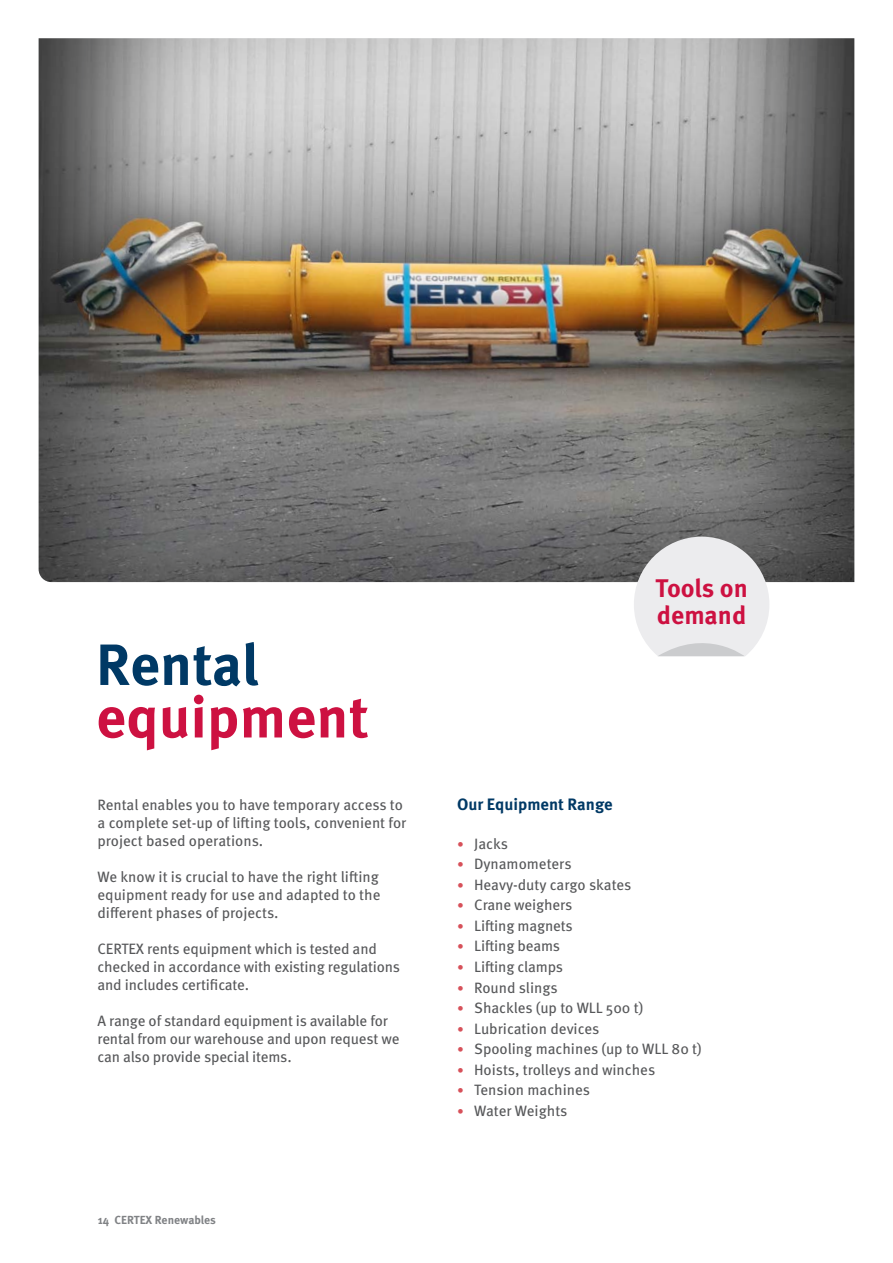
<style>
.page{position:relative;width:893px;height:1263px;background:#fff}
.page>*{position:absolute;margin:0;border:0;box-sizing:border-box;transform-origin:0 0}
.t1{font:700 58.2px/52.5px "Meta Pro";color:#cd1141}
.t2{font:700 25.5px "Meta Pro";color:#cd1141}
.t3{font:700 16.5px "Meta Pro";color:#003965}
.t4{font:15px/18px "Meta Pro";letter-spacing:-.01em;color:#57585a}
.t5{font:700 11.7px "Meta Pro";color:#808285}
.s1{color:#003965}
.s2{font-size:13.2px;color:#d7515a}
</style>
<div class="page">
<img style="left:39px;top:38px;width:815px;height:544px">
<svg style="left:634px;top:537px;width:135px;height:119px;background:#dbdbdc"></svg>
<p class="t1" style="left:96px;top:635px;width:274px"><span class="s1">Rental </span>equipment</p>
<p class="t4" style="left:97px;top:795px;width:310px">Rental enables you to have temporary access to a complete set-up of lifting tools, convenient for project based operations.</p>
<p class="t4" style="left:97px;top:867px;width:284px">We know it is crucial to have the right lifting equipment ready for use and adapted to the</p>
<p class="t4" style="left:97px;top:903px;width:183px">different phases of projects.</p>
<p class="t4" style="left:97px;top:939px;width:304px">CERTEX rents equipment which is tested and checked in accordance with existing regulations and includes certificate.</p>
<p class="t4" style="left:97px;top:1011px;width:304px">A range of standard equipment is available for rental from our warehouse and upon request we can also provide special items.</p>
<p class="t5" style="left:98px;top:1211px;width:120px">14 CERTEX Renewables</p>
<p class="t2" style="left:655px;top:568px;width:94px">Tools on</p>
<p class="t2" style="left:657px;top:595px;width:91px">demand</p>
<p class="t3" style="left:457px;top:791px;width:157px">Our Equipment Range</p>
<p class="t4" style="left:457px;top:833px;width:52px"><span class="s2">•</span> Jacks</p>
<p class="t4" style="left:457px;top:854px;width:116px"><span class="s2">•</span> Dynamometers</p>
<p class="t4" style="left:457px;top:874px;width:176px"><span class="s2">•</span> Heavy-duty cargo skates</p>
<p class="t4" style="left:457px;top:895px;width:117px"><span class="s2">•</span> Crane weighers</p>
<p class="t4" style="left:457px;top:916px;width:117px"><span class="s2">•</span> Lifting magnets</p>
<p class="t4" style="left:457px;top:936px;width:105px"><span class="s2">•</span> Lifting beams</p>
<p class="t4" style="left:457px;top:957px;width:108px"><span class="s2">•</span> Lifting clamps</p>
<p class="t4" style="left:457px;top:977px;width:102px"><span class="s2">•</span> Round slings</p>
<p class="t4" style="left:457px;top:998px;width:188px"><span class="s2">•</span> Shackles (up to WLL 500 t)</p>
<p class="t4" style="left:457px;top:1018px;width:144px"><span class="s2">•</span> Lubrication devices</p>
<p class="t4" style="left:457px;top:1039px;width:246px"><span class="s2">•</span> Spooling machines (up to WLL 80 t)</p>
<p class="t4" style="left:457px;top:1059px;width:200px"><span class="s2">•</span> Hoists, trolleys and winches</p>
<p class="t4" style="left:457px;top:1080px;width:135px"><span class="s2">•</span> Tension machines</p>
<p class="t4" style="left:457px;top:1100px;width:112px"><span class="s2">•</span> Water Weights</p>
</div>
